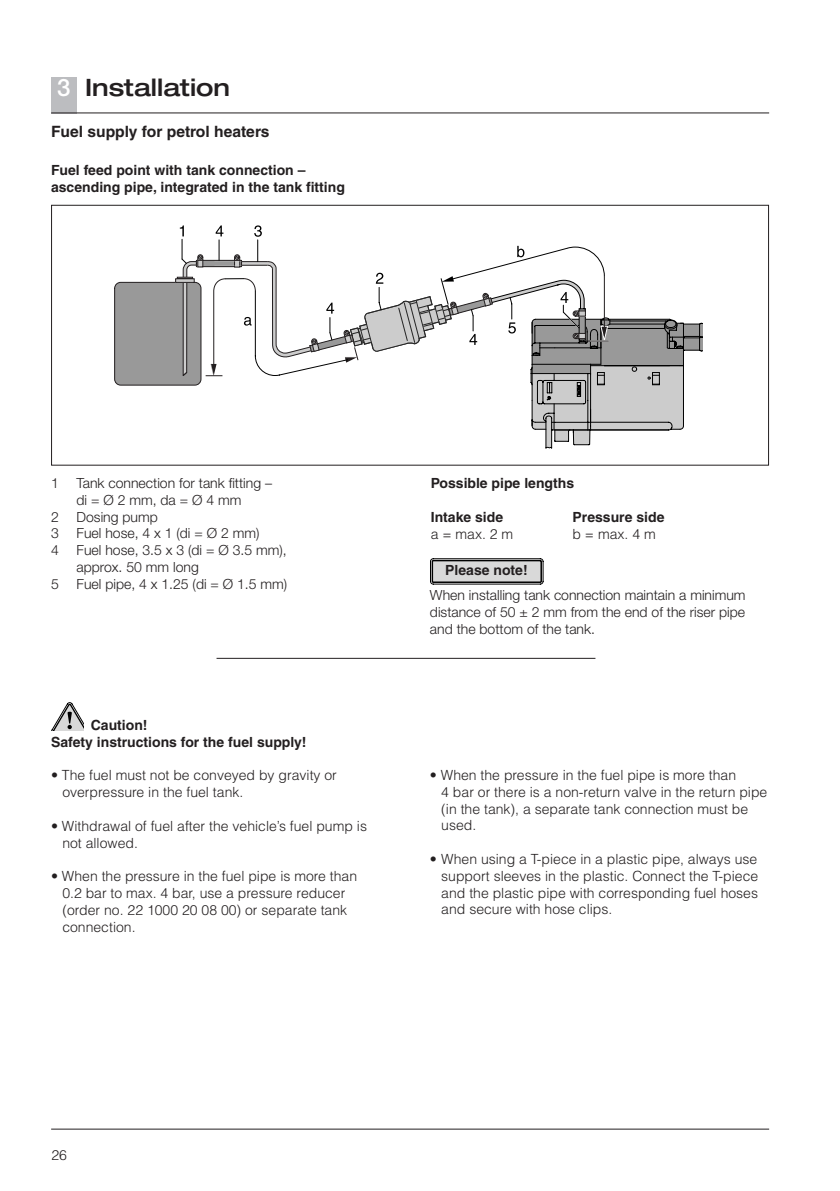
<style>
.page{position:relative;width:840px;height:1191px;background:#fff}
.page>*{position:absolute;margin:0;border:0;box-sizing:border-box;transform-origin:0 0}
.t1{font:500 expanded 24px "Helvetica Neue";color:#231f20}
.t2{font:700 15.6px "Helvetica";color:#231f20}
.t3{font:300 14px/16.8px "Helvetica";color:#231f20}
.t4{font:300 14px/16.8px "Helvetica Neue";color:#231f20}
.t5{font:700 14px/16.8px "Helvetica";color:#231f20}
.s1{font-stretch:normal;color:#fff}
</style>
<div class="page">
<div style="left:51px;top:77px;width:26px;height:36px;background:#bcbdc0"></div>
<hr style="left:51px;top:1128px;width:717px;height:1px;background:#231f20">
<hr style="left:51px;top:112px;width:717px;height:1px;background:#231f20">
<div style="left:51px;top:205px;width:717px;height:261px;border:1px solid #231f20"></div>
<svg style="left:115px;top:225px;width:587px;height:223px"></svg>
<svg style="left:51px;top:702px;width:33px;height:28px"></svg>
<hr style="left:216px;top:658px;width:379px;height:1px;background:#231f20">
<svg style="left:430px;top:558px;width:113px;height:26px;background:#b0b0b0"></svg>
<h1 class="t1" style="left:57px;top:72px;width:174px"><span class="s1">3</span> Installation</h1>
<p class="t2" style="left:51px;top:122px;width:220px">Fuel supply for petrol heaters</p>
<p class="t5" style="left:51px;top:162px;width:295px">Fuel feed point with tank connection – ascending pipe, integrated in the tank fitting</p>
<p class="t4" style="left:51px;top:474px;width:9px">1</p>
<p class="t4" style="left:76px;top:474px;width:197px">Tank connection for tank fitting – di=Ø2mm,da=Ø4mm</p>
<p class="t4" style="left:51px;top:508px;width:9px">2</p>
<p class="t4" style="left:76px;top:508px;width:83px">Dosing pump</p>
<p class="t4" style="left:51px;top:525px;width:9px">3</p>
<p class="t4" style="left:76px;top:525px;width:184px">Fuel hose, 4 x 1 (di = Ø 2 mm)</p>
<p class="t4" style="left:51px;top:541px;width:9px">4</p>
<p class="t4" style="left:76px;top:541px;width:211px">Fuel hose, 3.5 x 3 (di = Ø 3.5 mm), approx. 50 mm long</p>
<p class="t4" style="left:51px;top:575px;width:9px">5</p>
<p class="t4" style="left:76px;top:575px;width:212px">Fuel pipe, 4 x 1.25 (di = Ø 1.5 mm)</p>
<p class="t5" style="left:51px;top:716px;width:257px;text-indent:40px">Caution!<br>Safety instructions for the fuel supply!</p>
<p class="t3" style="left:62px;top:766px;width:276px;text-indent:-11px">• The fuel must not be conveyed by gravity or overpressure in the fuel tank.</p>
<p class="t3" style="left:62px;top:817px;width:306px;text-indent:-11px">• Withdrawal of fuel after the vehicle’s fuel pump is not allowed.</p>
<p class="t3" style="left:62px;top:867px;width:296px;text-indent:-11px">• When the pressure in the fuel pipe is more than 0.2 bar to max. 4 bar, use a pressure reducer (order no. 22 1000 20 08 00) or separate tank connection.</p>
<p class="t5" style="left:430px;top:474px;width:145px">Possible pipe lengths</p>
<p class="t5" style="left:430px;top:508px;width:74px">Intake side</p>
<p class="t5" style="left:572px;top:508px;width:93px">Pressure side</p>
<p class="t3" style="left:430px;top:525px;width:84px">a = max. 2 m</p>
<p class="t3" style="left:572px;top:525px;width:85px">b = max. 4 m</p>
<p class="t5" style="left:445px;top:562px;width:84px">Please note!</p>
<p class="t4" style="left:430px;top:586px;width:317px;text-align:justify">When installing tank connection maintain a minimum distance of 50 ± 2 mm from the end of the riser pipe and the bottom of the tank.</p>
<p class="t3" style="left:441px;top:766px;width:327px;text-indent:-11px">• When the pressure in the fuel pipe is more than<br>4 bar or there is a non-return valve in the return pipe (in the tank), a separate tank connection must be used.</p>
<p class="t3" style="left:441px;top:850px;width:318px;text-align:justify;text-indent:-11px">• When using a T-piece in a plastic pipe, always use support sleeves in the plastic. Connect the T-piece and the plastic pipe with corresponding fuel hoses and secure with hose clips.</p>
<p class="t3" style="left:51px;top:1146px;width:17px">26</p>
</div>
